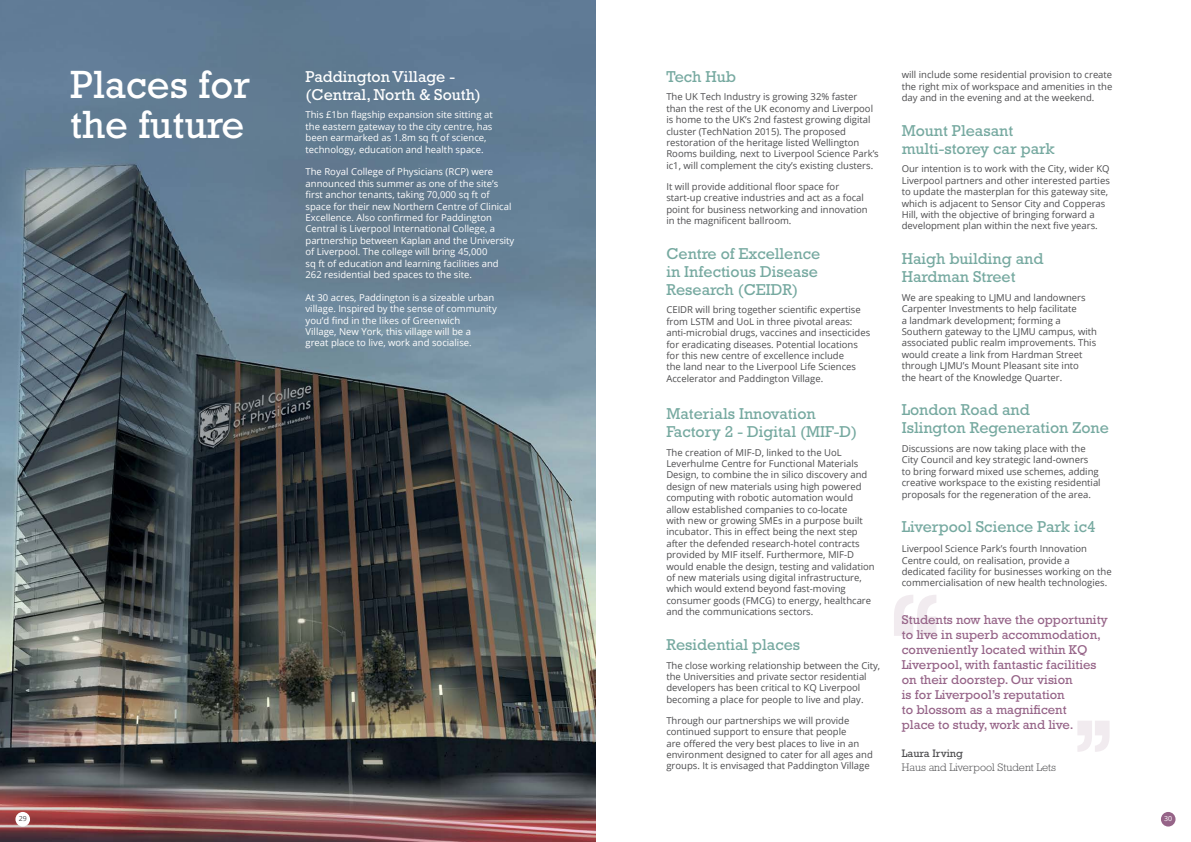
<style>
.page{position:relative;width:1191px;height:842px;background:#fff}
.page>*{position:absolute;margin:0;border:0;box-sizing:border-box;transform-origin:0 0}
.t1{font:40px/40px "Rockwell Std";color:#fff}
.t2{font:16px/18px "Rockwell Std";color:#76a9a0}
.t3{font:16px/18px "Rockwell Std";color:#fff}
.t4{font:13px/15px "Rockwell Std";color:#966488}
.t5{font:300 11px "Rockwell Std";color:#4d4d4f}
.t6{font:11px "Rockwell Std";color:#4d4d4f}
.t7{font:9.5px/11.4px "Open Sans";color:#4d4d4f}
.t8{font:9.5px/11.4px "Open Sans";color:#fff}
.t9{font:7px "Open Sans";color:#4d4d4f}
.t10{font:7px "Open Sans";color:#fff}
</style>
<div class="page">
<img style="left:0;top:0;width:595px;height:842px">
<svg style="left:894px;top:595px;width:42px;height:41px"></svg>
<svg style="left:1077px;top:721px;width:32px;height:31px"></svg>
<div style="left:1161px;top:812px;width:14px;height:14px;background:#966488;border-radius:50%"></div>
<div style="left:15px;top:812px;width:15px;height:14px;background:#fff;border-radius:50%"></div>
<h1 class="t1" style="left:70px;top:64px;width:181px">Places for the future</h1>
<h2 class="t3" style="left:305px;top:67px;width:177px">Paddington Village - (Central, North &amp; South)</h2>
<p class="t8" style="left:305px;top:109px;width:189px">This £1bn flagship expansion site sitting at the eastern gateway to the city centre, has been earmarked as 1.8m sq ft of science, technology, education and health space.</p>
<p class="t8" style="left:305px;top:166px;width:210px">The Royal College of Physicians (RCP) were announced this summer as one of the site’s first anchor tenants, taking 70,000 sq ft of space for their new Northern Centre of Clinical Excellence. Also confirmed for Paddington Central is Liverpool International College, a partnership between Kaplan and the University of Liverpool. The college will bring 45,000<br>sq ft of education and learning facilities and 262 residential bed spaces to the site.</p>
<p class="t8" style="left:305px;top:291px;width:193px">At 30 acres, Paddington is a sizeable urban village. Inspired by the sense of community you’d find in the likes of Greenwich<br>Village, New York, this village will be a<br>great place to live, work and socialise.</p>
<h2 class="t2" style="left:666px;top:67px;width:71px">Tech Hub</h2>
<p class="t7" style="left:666px;top:91px;width:214px">The UK Tech Industry is growing 32% faster than the rest of the UK economy and Liverpool is home to the UK’s 2nd fastest growing digital cluster (TechNation 2015). The proposed restoration of the heritage listed Wellington Rooms building, next to Liverpool Science Park’s ic1, will complement the city’s existing clusters.</p>
<p class="t7" style="left:666px;top:180px;width:203px">It will provide additional floor space for start-up creative industries and act as a focal point for business networking and innovation in the magnificent ballroom.</p>
<h2 class="t2" style="left:666px;top:244px;width:155px">Centre of Excellence in Infectious Disease<br>Research (CEIDR)</h2>
<p class="t7" style="left:666px;top:304px;width:205px">CEIDR will bring together scientific expertise from LSTM and UoL in three pivotal areas: anti-microbial drugs, vaccines and insecticides for eradicating diseases. Potential locations for this new centre of excellence include<br>the land near to the Liverpool Life Sciences Accelerator and Paddington Village.</p>
<h2 class="t2" style="left:666px;top:404px;width:192px">Materials Innovation<br>Factory 2 - Digital (MIF-D)</h2>
<p class="t7" style="left:666px;top:446px;width:210px">The creation of MIF-D, linked to the UoL Leverhulme Centre for Functional Materials Design, to combine the in silico discovery and design of new materials using high powered computing with robotic automation would allow established companies to co-locate<br>with new or growing SMEs in a purpose built incubator. This in effect being the next step after the defended research-hotel contracts provided by MIF itself. Furthermore, MIF-D would enable the design, testing and validation of new materials using digital infrastructure, which would extend beyond fast-moving consumer goods (FMCG) to energy, healthcare and the communications sectors.</p>
<h2 class="t2" style="left:666px;top:635px;width:135px">Residential places</h2>
<p class="t7" style="left:666px;top:659px;width:215px">The close working relationship between the City, the Universities and private sector residential developers has been critical to KQ Liverpool becoming a place for people to live and play.</p>
<p class="t7" style="left:666px;top:714px;width:208px">Through our partnerships we will provide continued support to ensure that people<br>are offered the very best places to live in an environment designed to cater for all ages and groups. It is envisaged that Paddington Village</p>
<p class="t7" style="left:901px;top:69px;width:212px;text-align:justify">will include some residential provision to create the right mix of workspace and amenities in the day and in the evening and at the weekend.</p>
<h2 class="t2" style="left:901px;top:121px;width:154px">Mount Pleasant multi-storey car park</h2>
<p class="t7" style="left:901px;top:163px;width:210px">Our intention is to work with the City, wider KQ Liverpool partners and other interested parties to update the masterplan for this gateway site, which is adjacent to Sensor City and Copperas Hill, with the objective of bringing forward a development plan within the next five years.</p>
<h2 class="t2" style="left:901px;top:250px;width:143px">Haigh building and<br>Hardman Street</h2>
<p class="t7" style="left:901px;top:291px;width:197px">We are speaking to LJMU and landowners Carpenter Investments to help facilitate<br>a landmark development; forming a Southern gateway to the LJMU campus, with associated public realm improvements. This would create a link from Hardman Street through LJMU’s Mount Pleasant site into<br>the heart of the Knowledge Quarter.</p>
<h2 class="t2" style="left:901px;top:401px;width:209px">London Road and<br>Islington Regeneration Zone</h2>
<p class="t7" style="left:901px;top:443px;width:200px">Discussions are now taking place with the City Council and key strategic land-owners<br>to bring forward mixed use schemes, adding creative workspace to the existing residential proposals for the regeneration of the area.</p>
<h2 class="t2" style="left:901px;top:518px;width:195px">Liverpool Science Park ic4</h2>
<p class="t7" style="left:901px;top:543px;width:211px">Liverpool Science Park’s fourth Innovation Centre could, on realisation, provide a dedicated facility for businesses working on the commercialisation of new health technologies.</p>
<p class="t4" style="left:902px;top:612px;width:207px">Students now have the opportunity to live in superb accommodation, conveniently located within KQ<br>Liverpool, with fantastic facilities on their doorstep. Our vision<br>is for Liverpool’s reputation<br>to blossom as a magnificent<br>place to study, work and live.</p>
<p class="t6" style="left:902px;top:747px;width:63px">Laura Irving</p>
<p class="t5" style="left:902px;top:761px;width:156px">Haus and Liverpool Student Lets</p>
<p class="t9" style="left:19px;top:814px;width:10px">29</p>
<p class="t10" style="left:1164px;top:814px;width:10px">30</p>
</div>
